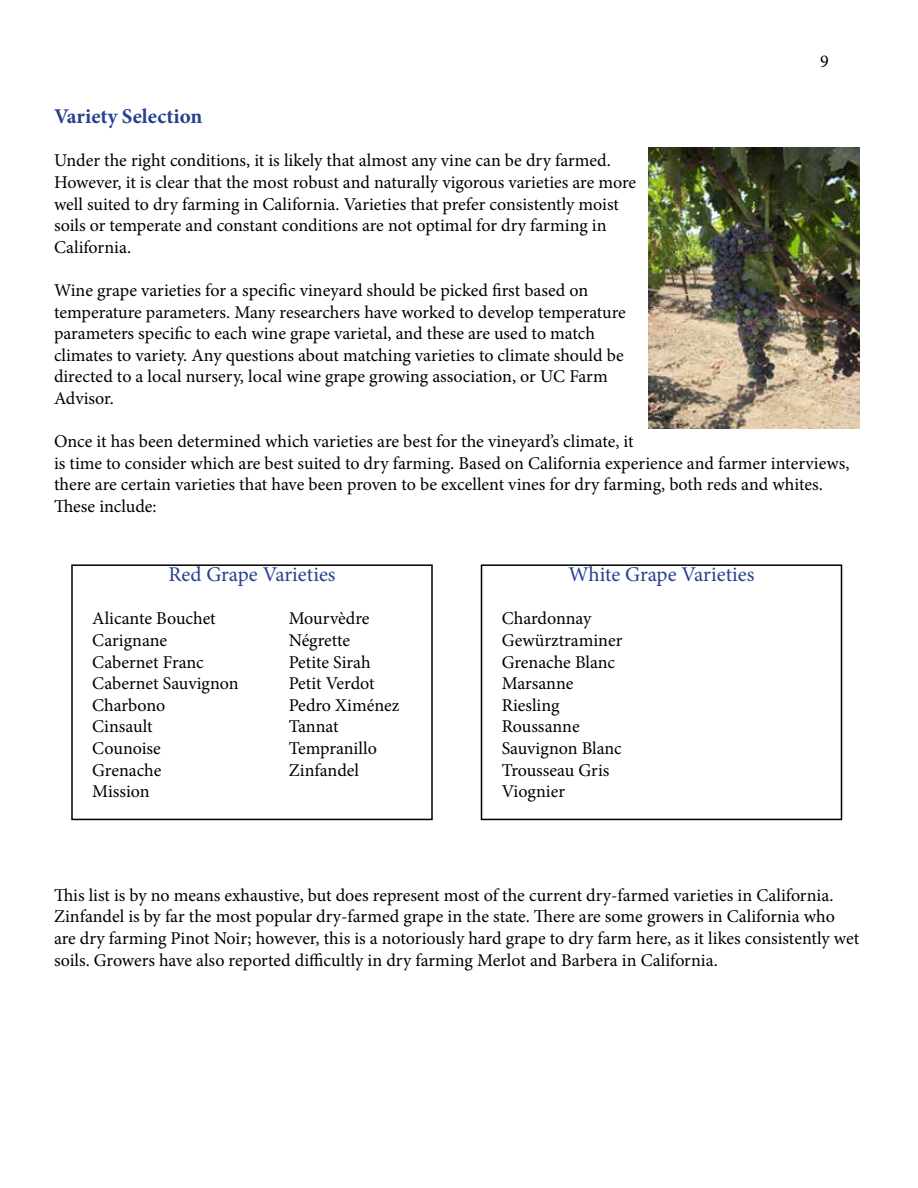
<style>
.page{position:relative;width:918px;height:1188px;background:#fff}
.page>*{position:absolute;margin:0;border:0;box-sizing:border-box;transform-origin:0 0}
.t1{font:21px "Minion Pro";color:#25408f}
.t2{font:700 21px "Minion Pro";color:#25408f}
.t3{font:18px/21.6px "Minion Pro";color:#000}
</style>
<div class="page">
<div style="left:71px;top:564px;width:362px;height:256px;border:2px solid #000"></div>
<div style="left:481px;top:564px;width:361px;height:256px;border:2px solid #000"></div>
<img style="left:648px;top:148px;width:211px;height:281px">
<p class="t3" style="left:820px;top:51px;width:10px">9</p>
<p class="t2" style="left:54px;top:102px;width:150px">Variety Selection</p>
<p class="t3" style="left:54px;top:150px;width:584px">Under the right conditions, it is likely that almost any vine can be dry farmed.<br>However, it is clear that the most robust and naturally vigorous varieties are more well suited to dry farming in California. Varieties that prefer consistently moist soils or temperate and constant conditions are not optimal for dry farming in California.</p>
<p class="t3" style="left:54px;top:280px;width:573px">Wine grape varieties for a specific vineyard should be picked first based on temperature parameters. Many researchers have worked to develop temperature parameters specific to each wine grape varietal, and these are used to match climates to variety. Any questions about matching varieties to climate should be directed to a local nursery, local wine grape growing association, or UC Farm Advisor.</p>
<p class="t3" style="left:54px;top:431px;width:797px">Once it has been determined which varieties are best for the vineyard’s climate, it<br>is time to consider which are best suited to dry farming. Based on California experience and farmer interviews, there are certain varieties that have been proven to be excellent vines for dry farming, both reds and whites.<br>These include:</p>
<p class="t1" style="left:168px;top:560px;width:169px">Red Grape Varieties</p>
<p class="t3" style="left:92px;top:608px;width:125px">Alicante Bouchet</p>
<p class="t3" style="left:289px;top:608px;width:82px">Mourvèdre</p>
<p class="t3" style="left:92px;top:630px;width:76px">Carignane</p>
<p class="t3" style="left:289px;top:630px;width:63px">Négrette</p>
<p class="t3" style="left:92px;top:651px;width:113px">Cabernet Franc</p>
<p class="t3" style="left:289px;top:651px;width:84px">Petite Sirah</p>
<p class="t3" style="left:92px;top:673px;width:148px">Cabernet Sauvignon</p>
<p class="t3" style="left:289px;top:673px;width:87px">Petit Verdot</p>
<p class="t3" style="left:92px;top:694px;width:75px">Charbono</p>
<p class="t3" style="left:289px;top:694px;width:112px">Pedro Ximénez</p>
<p class="t3" style="left:92px;top:716px;width:62px">Cinsault</p>
<p class="t3" style="left:289px;top:716px;width:51px">Tannat</p>
<p class="t3" style="left:92px;top:738px;width:70px">Counoise</p>
<p class="t3" style="left:289px;top:738px;width:90px">Tempranillo</p>
<p class="t3" style="left:92px;top:759px;width:71px">Grenache</p>
<p class="t3" style="left:289px;top:759px;width:72px">Zinfandel</p>
<p class="t3" style="left:92px;top:781px;width:59px">Mission</p>
<p class="t1" style="left:569px;top:560px;width:187px">White Grape Varieties</p>
<p class="t3" style="left:502px;top:608px;width:122px">Chardonnay<br>Gewürztraminer<br>Grenache Blanc<br>Marsanne<br>Riesling<br>Roussanne<br>Sauvignon Blanc<br>Trousseau Gris<br>Viognier</p>
<p class="t3" style="left:54px;top:884px;width:807px">This list is by no means exhaustive, but does represent most of the current dry-farmed varieties in California.<br>Zinfandel is by far the most popular dry-farmed grape in the state. There are some growers in California who are dry farming Pinot Noir; however, this is a notoriously hard grape to dry farm here, as it likes consistently wet soils. Growers have also reported difficultly in dry farming Merlot and Barbera in California.</p>
</div>
